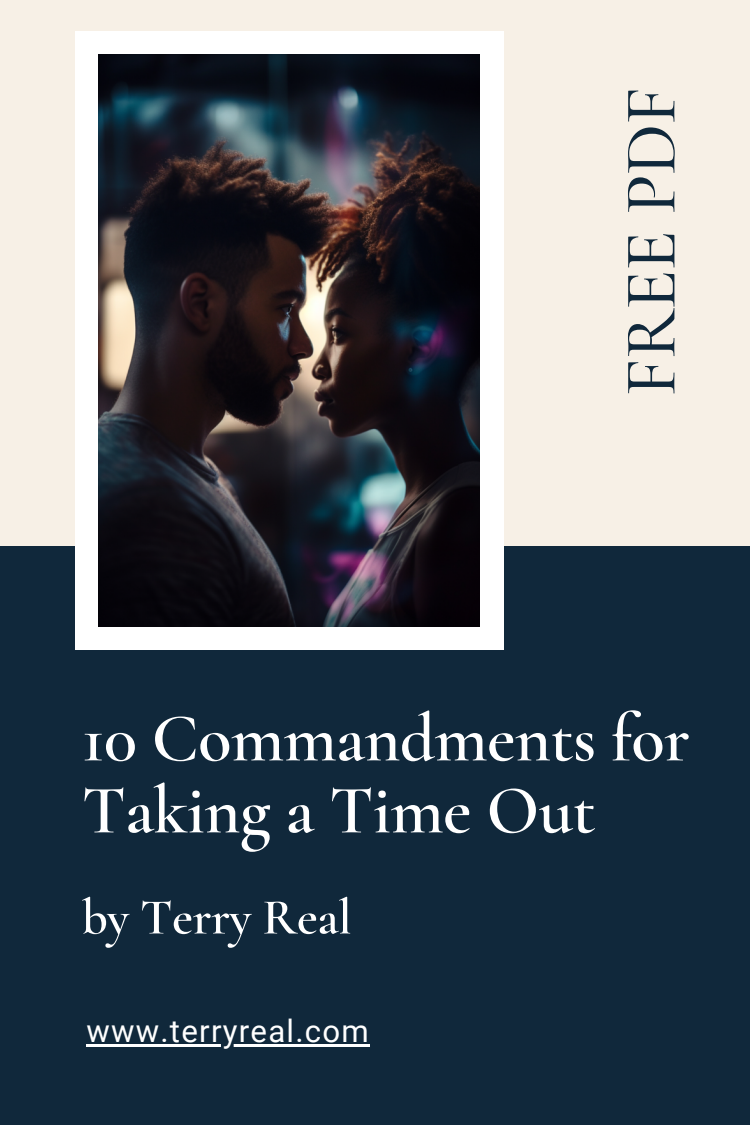
<style>
.page{position:relative;width:750px;height:1125px;background:#f7f0e6}
.page>*{position:absolute;margin:0;border:0;box-sizing:border-box;transform-origin:0 0}
.t1{font:500 74px "Cormorant Garamond";letter-spacing:-.01em;color:#10283b}
.t2{font:600 69px/72px "Cormorant Garamond";letter-spacing:-.01em;color:#fff}
.t3{font:600 50.8px "Cormorant Garamond";letter-spacing:-.01em;color:#fff}
.t4{font:31.2px "Roboto";letter-spacing:.04em;color:#fff}
</style>
<div class="page">
<div style="left:0;top:547px;width:750px;height:578px;background:#10283b"></div>
<div style="left:75px;top:31px;width:429px;height:619px;background:#fff"></div>
<img style="left:99px;top:54px;width:381px;height:573px">
<hr style="left:86px;top:1044px;width:284px;height:3px;background:#fff">
<p class="t1" style="left:606px;top:396px;width:311px;rotate:-90deg">FREE PDF</p>
<p class="t2" style="left:82px;top:702px;width:610px">10 Commandments for<br>Taking a Time Out</p>
<p class="t3" style="left:82px;top:887px;width:271px">by Terry Real</p>
<p class="t4" style="left:86px;top:1013px;width:284px">www.terryreal.com</p>
</div>
